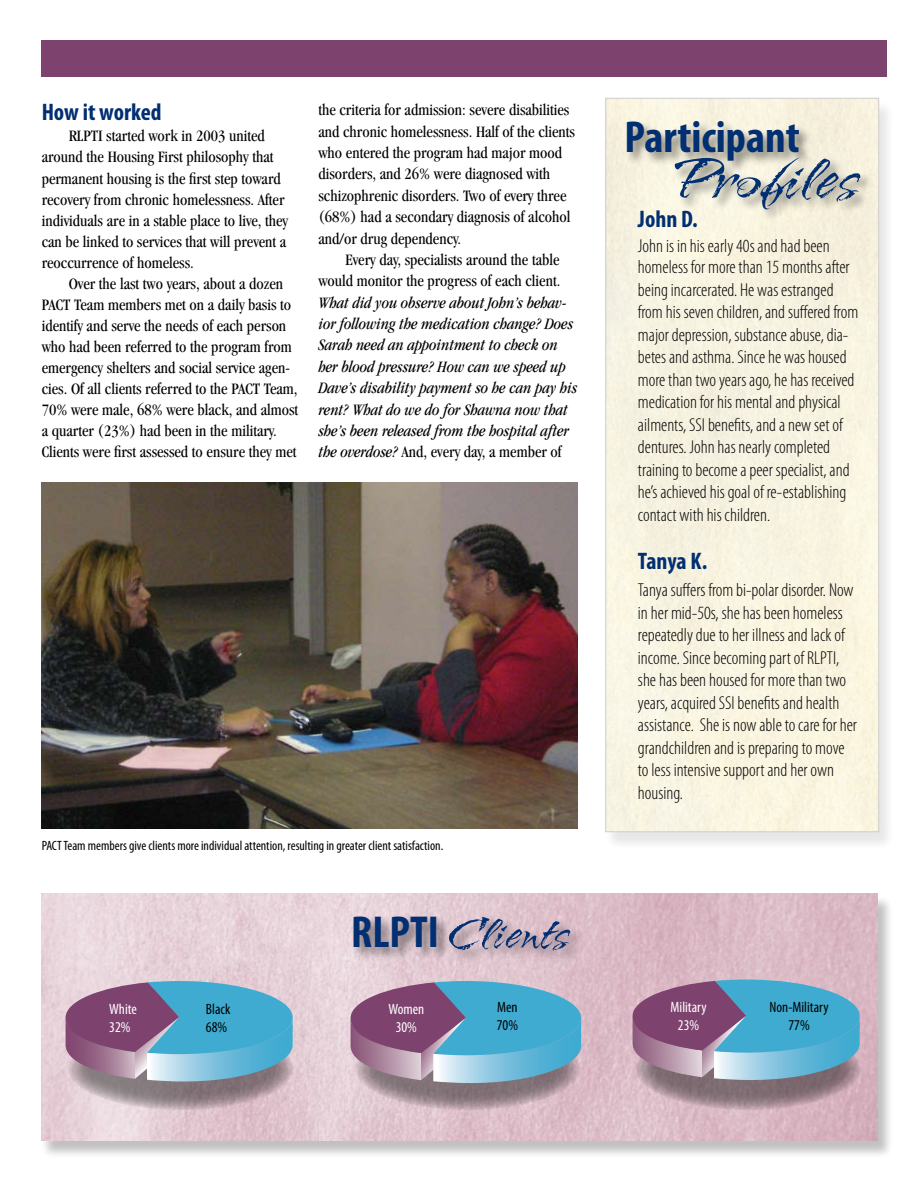
<style>
.page{position:relative;width:918px;height:1188px;background:#fff}
.page>*{position:absolute;margin:0;border:0;box-sizing:border-box;transform-origin:0 0}
.t1{font:69px "Arid ITC";color:#022f71}
.t2{font:51px "Arid ITC";color:#022f71}
.t3{font:700 condensed 45px "Myriad Pro";color:#022f71}
.t4{font:700 condensed 24px "Myriad Pro";color:#022f71}
.t5{font:300 condensed 18.75px/22.4px "Myriad Pro";color:#000}
.t6{font:condensed 16.5px/21px "Garamond";color:#000}
.t7{font:italic condensed 16.5px/21.5px "Garamond";color:#000}
.t8{font:condensed 15px/18px "Myriad Pro";color:#000}
.t9{font:condensed 15px/18px "Myriad Pro";color:#fff;text-align:center}
.t10{font:condensed 13.5px "Myriad Pro";color:#000}
.s1{font-style:normal}
.s2{font-family:"Myriad Pro";font-weight:700;font-stretch:condensed;font-size:45px}
</style>
<div class="page">
<div style="left:40px;top:895px;width:854px;height:265px;background:#000;opacity:.5"></div>
<img style="left:42px;top:893px;width:836px;height:247px">
<svg style="left:69px;top:1028px;width:225px;height:82px;background:#9a8a90"></svg>
<svg style="left:355px;top:1028px;width:225px;height:82px;background:#99868d"></svg>
<svg style="left:636px;top:1028px;width:225px;height:82px;background:#937d84"></svg>
<div style="left:42px;top:40px;width:845px;height:37px;background:#7e426e"></div>
<img style="left:42px;top:483px;width:535px;height:345px">
<div style="left:604px;top:99px;width:291px;height:753px;background:#000;opacity:.5"></div>
<div style="left:607px;top:100px;width:270px;height:730px;background:#f8f4e1"></div>
<div style="left:624px;top:119px;width:252px;height:105px;background:#000;opacity:.5"></div>
<div style="left:350px;top:913px;width:235px;height:52px;background:#000;opacity:.5"></div>
<svg style="left:66px;top:981px;width:227px;height:101px;background:#7994b3"></svg>
<svg style="left:351px;top:981px;width:230px;height:103px;background:#7a94b3"></svg>
<svg style="left:633px;top:980px;width:227px;height:101px;background:#7893b1"></svg>
<h3 class="t4" style="left:42px;top:97px;width:121px">How it worked</h3>
<p class="t6" style="left:42px;top:126px;width:248px;text-indent:27px">RLPTI started work in 2003 united around the Housing First philosophy that permanent housing is the first step toward recovery from chronic homelessness. After individuals are in a stable place to live, they can be linked to services that will prevent a reoccurrence of homeless.</p>
<p class="t6" style="left:42px;top:273px;width:258px;text-indent:27px">Over the last two years, about a dozen PACT Team members met on a daily basis to identify and serve the needs of each person who had been referred to the program from emergency shelters and social service agen&shy;cies. Of all clients referred to the PACT Team, 70% were male, 68% were black, and almost a quarter (23%) had been in the military.<br>Clients were first assessed to ensure they met</p>
<p class="t6" style="left:318px;top:99px;width:258px;line-height:21.5px">the criteria for admission: severe disabilities and chronic homelessness. Half of the clients who entered the program had major mood disorders, and 26% were diagnosed with schizophrenic disorders. Two of every three (68%) had a secondary diagnosis of alcohol and/or drug dependency.</p>
<p class="t6" style="left:318px;top:249px;width:243px;line-height:21.5px;text-align:right">Every day, specialists around the table would monitor the progress of each client.</p>
<p class="t7" style="left:318px;top:292px;width:260px">What did you observe about John’s behav&shy;ior following the medication change? Does Sarah need an appointment to check on her blood pressure? How can we speed up Dave’s disability payment so he can pay his rent? What do we do for Shawna now that she’s been released from the hospital after the overdose? <span class="s1">And, every day, a member of</span></p>
<p class="t10" style="left:42px;top:837px;width:403px">PACT Team members give clients more individual attention, resulting in greater client satisfaction.</p>
<h2 class="t2" style="left:351px;top:906px;width:219px"><span class="s2">RLPTI</span> Clients</h2>
<h3 class="t3" style="left:624px;top:109px;width:177px">Participant</h3>
<h1 class="t1" style="left:677px;top:142px;width:183px">Profiles</h1>
<h3 class="t4" style="left:638px;top:204px;width:61px">John D.</h3>
<p class="t5" style="left:638px;top:235px;width:222px">Johnis inhisearly40sandhadbeen homeless for morethan 15 monthsafter beingincarcerated. He wasestranged from his sevenchildren,andsufferedfrom majordepression, substanceabuse,dia&shy;betes andasthma. Sincehe washoused morethantwoyearsago,hehas received medication forhis mentaland physical ailments,SSIbenefits, andanew setof dentures. Johnhasnearlycompleted training tobecomeapeer specialist, and he’s achievedhisgoalof re-establishing contact withhis children.</p>
<h3 class="t4" style="left:638px;top:546px;width:71px">Tanya K.</h3>
<p class="t5" style="left:638px;top:579px;width:221px">Tanyasuffers from bi-polar disorder. Now inher mid-50s, shehasbeen homeless repeatedlydueto her illness andlack of income.Sincebecoming partof RLPTI, shehasbeenhousedfor morethan two years,acquired SSIbenefitsandhealth assistance. Sheisnow able tocareforher grandchildrenandispreparingto move toless intensive supportandherown housing.</p>
<p class="t9" style="left:109px;top:999px;width:29px;text-align:left">White<br>32%</p>
<p class="t8" style="left:206px;top:999px;width:26px">Black<br>68%</p>
<p class="t9" style="left:388px;top:999px;width:37px">Women<br>30%</p>
<p class="t8" style="left:497px;top:998px;width:23px">Men<br>70%</p>
<p class="t9" style="left:671px;top:998px;width:37px">Military<br>23%</p>
<p class="t8" style="left:770px;top:998px;width:60px;text-align:center">Non-Military<br>77%</p>
</div>
